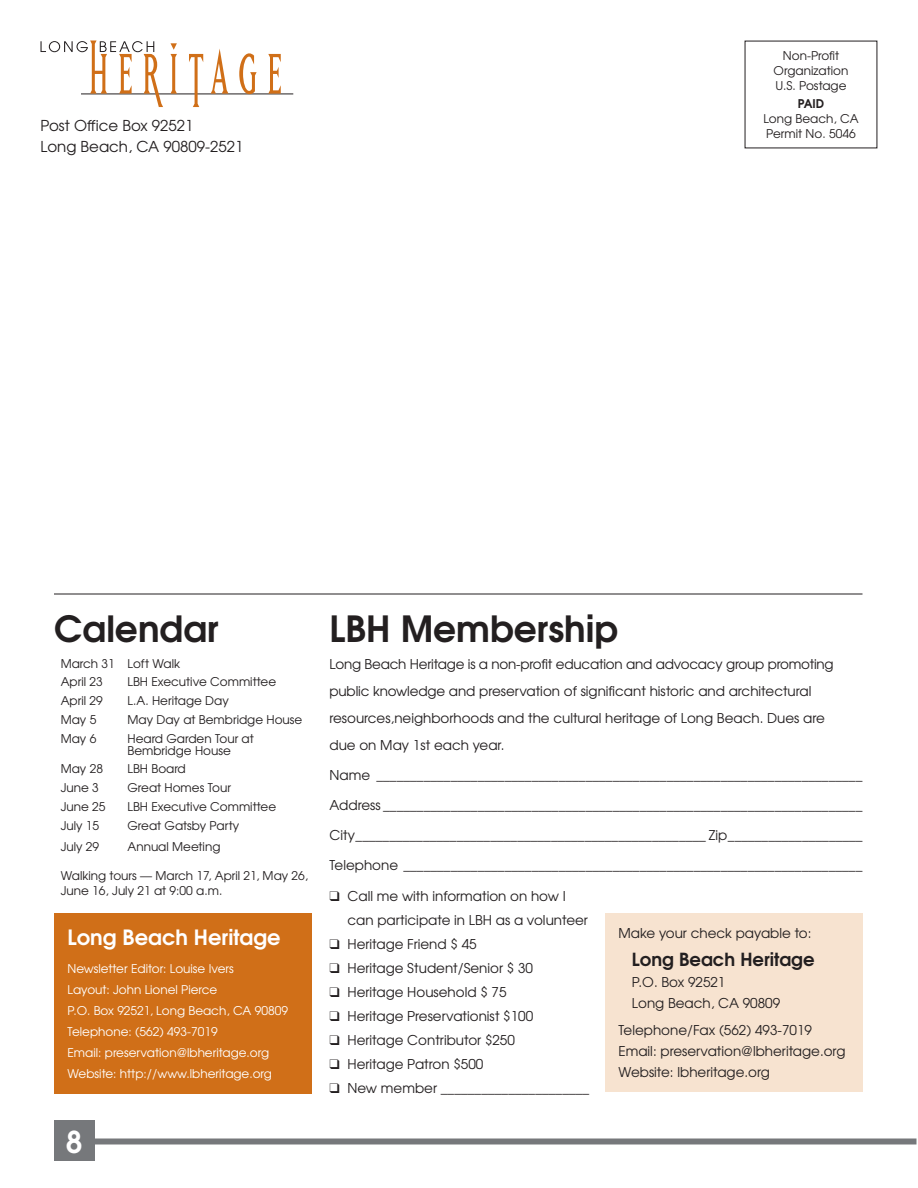
<style>
.page{position:relative;width:918px;height:1188px;background:#fff}
.page>*{position:absolute;margin:0;border:0;box-sizing:border-box;transform-origin:0 0}
.t1{font:700 36px "Te X Gyre Adventor";color:#231f20}
.t2{font:700 30px "Te X Gyre Adventor";color:#fff}
.t3{font:700 21px "Te X Gyre Adventor";color:#fff}
.t4{font:700 18px "Te X Gyre Adventor";color:#231f20}
.t5{font:15px/21px "Te X Gyre Adventor";color:#231f20}
.t6{font:13.5px/24px "Te X Gyre Adventor";color:#231f20}
.t7{font:12px/15px "Te X Gyre Adventor";color:#231f20}
.t8{font:12px/21px "Te X Gyre Adventor";color:#fff}
.t9{font:700 12px "Te X Gyre Adventor";color:#231f20}
</style>
<div class="page">
<div style="left:54px;top:1120px;width:40px;height:41px;background:#76787b"></div>
<div style="left:66px;top:1138px;width:850px;height:6px;background:#76787b"></div>
<hr style="left:81px;top:94px;width:212px;height:1px;background:#231f20">
<svg style="left:40px;top:40px;width:123px;height:67px"></svg>
<svg style="left:171px;top:43px;width:6px;height:51px"></svg>
<svg style="left:189px;top:54px;width:14px;height:53px"></svg>
<svg style="left:211px;top:49px;width:17px;height:45px"></svg>
<svg style="left:239px;top:53px;width:18px;height:41px"></svg>
<svg style="left:268px;top:54px;width:13px;height:40px"></svg>
<div style="left:54px;top:913px;width:258px;height:181px;background:#d06f18"></div>
<div style="left:605px;top:913px;width:257px;height:179px;background:#f7e3d0"></div>
<hr style="left:54px;top:594px;width:808px;height:1px;background:#231f20">
<p class="t5" style="left:40px;top:114px;width:204px">Post Office Box 92521<br>Long Beach, CA 90809-2521</p>
<p class="t7" style="left:774px;top:48px;width:76px;text-align:center">Non-Profit<br>Organization<br>U.S. Postage</p>
<p class="t9" style="left:798px;top:94px;width:28px">PAID</p>
<p class="t7" style="left:763px;top:111px;width:97px">Long Beach, CA<br>Permit No. 5046</p>
<h1 class="t1" style="left:54px;top:598px;width:166px">Calendar</h1>
<p class="t7" style="left:61px;top:653px;width:121px;line-height:18.8px">March 31 Loft Walk<br>April 23</p>
<p class="t7" style="left:127px;top:674px;width:150px">LBH Executive Committee</p>
<p class="t7" style="left:61px;top:693px;width:44px">April 29</p>
<p class="t7" style="left:127px;top:693px;width:103px">L.A. Heritage Day</p>
<p class="t7" style="left:61px;top:711px;width:37px">May 5</p>
<p class="t7" style="left:127px;top:711px;width:176px">May Day at Bembridge House</p>
<p class="t7" style="left:61px;top:730px;width:37px">May 6</p>
<p class="t7" style="left:127px;top:732px;width:128px;line-height:12px">Heard Garden Tour at<br>Bembridge House</p>
<p class="t7" style="left:61px;top:761px;width:44px">May 28</p>
<p class="t7" style="left:127px;top:761px;width:60px">LBH Board</p>
<p class="t7" style="left:61px;top:780px;width:40px">June 3</p>
<p class="t7" style="left:127px;top:780px;width:105px">Great Homes Tour</p>
<p class="t7" style="left:61px;top:798px;width:46px">June 25</p>
<p class="t7" style="left:127px;top:798px;width:150px">LBH Executive Committee</p>
<p class="t7" style="left:61px;top:817px;width:40px">July 15</p>
<p class="t7" style="left:127px;top:817px;width:113px">Great Gatsby Party</p>
<p class="t7" style="left:61px;top:839px;width:40px">July 29</p>
<p class="t7" style="left:127px;top:839px;width:94px">Annual Meeting</p>
<p class="t7" style="left:61px;top:867px;width:249px">Walking tours — March 17, April 21, May 26,<br>June 16, July 21 at 9:00 a.m.</p>
<h3 class="t3" style="left:68px;top:919px;width:215px">Long Beach Heritage</h3>
<p class="t8" style="left:68px;top:957px;width:222px">Newsletter Editor: Louise Ivers<br>Layout: John Lionel Pierce<br>P.O. Box 92521, Long Beach, CA 90809<br>Telephone: (562) 493-7019<br>Email: preservation@lbheritage.org Website: http://www.lbheritage.org</p>
<h2 class="t2" style="left:66px;top:1116px;width:18px">8</h2>
<h1 class="t1" style="left:330px;top:598px;width:290px">LBH Membership</h1>
<p class="t6" style="left:330px;top:650px;width:506px;line-height:27px">Long Beach Heritage is a non-profit education and advocacy group promoting public knowledge and preservation of significant historic and architectural resources,neighborhoods and the cultural heritage of Long Beach. Dues are due on May 1st each year.</p>
<p class="t6" style="left:330px;top:762px;width:534px">Name ________________________________________________________________________</p>
<p class="t6" style="left:330px;top:792px;width:534px">Address _______________________________________________________________________</p>
<p class="t6" style="left:330px;top:822px;width:535px">City ____________________________________________________ Zip ____________________</p>
<p class="t6" style="left:330px;top:852px;width:534px">Telephone ____________________________________________________________________</p>
<p class="t6" style="left:347px;top:883px;width:243px">Call me with information on how I can participate in LBH as a volunteer<br>Heritage Friend $ 45<br>Heritage Student/Senior $ 30<br>Heritage Household $ 75<br>Heritage Preservationist $100<br>Heritage Contributor $250<br>Heritage Patron $500<br>New member ______________________</p>
<p class="t6" style="left:618px;top:920px;width:195px">Make your check payable to:</p>
<h3 class="t4" style="left:632px;top:943px;width:184px">Long Beach Heritage</h3>
<p class="t6" style="left:632px;top:970px;width:150px;line-height:21px">P.O. Box 92521<br>Long Beach, CA 90809</p>
<p class="t6" style="left:618px;top:1019px;width:229px;line-height:21px">Telephone/Fax (562) 493-7019<br>Email: preservation@lbheritage.org<br>Website: lbheritage.org</p>
</div>
